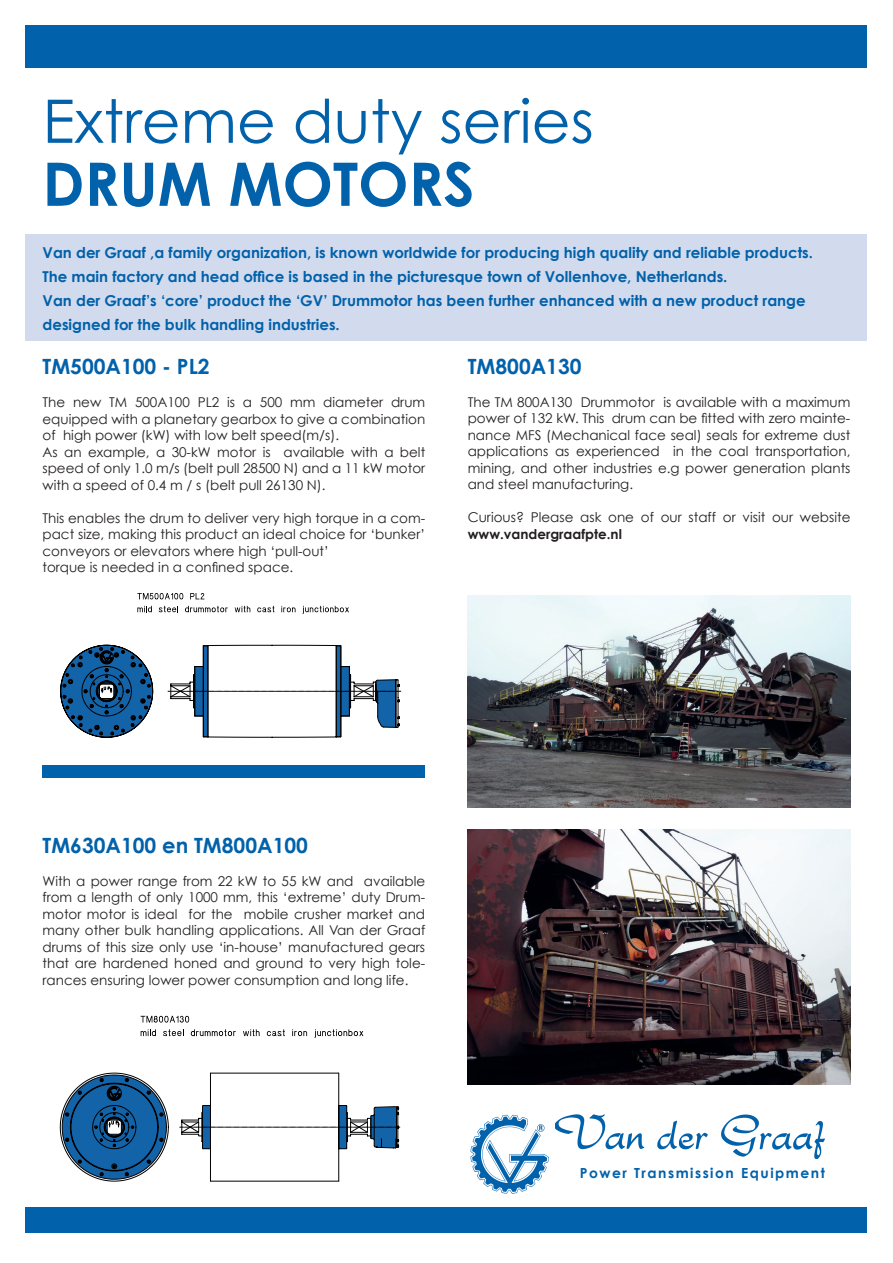
<style>
.page{position:relative;width:893px;height:1263px;background:#fff}
.page>*{position:absolute;margin:0;border:0;box-sizing:border-box;transform-origin:0 0}
.t1{font:60px "Century Gothic";color:#0161aa}
.t2{font:700 60px "Century Gothic";color:#0161aa}
.t3{font:700 21px "Century Gothic";color:#0161aa}
.t4{font:700 15px "Century Gothic";color:#0161aa}
.Normaal{font:700 13.95px "Century Gothic";letter-spacing:.11em;color:#0161aa}
.t5{font:13.5px/16.5px "Century Gothic";color:#231f20;text-align:justify}
.s1{font-weight:700}
</style>
<div class="page">
<div style="left:26px;top:234px;width:841px;height:106px;background:#d2dbee"></div>
<img style="left:468px;top:595px;width:382px;height:213px">
<img style="left:468px;top:829px;width:382px;height:255px">
<div style="left:26px;top:26px;width:841px;height:42px;background:#0161aa"></div>
<div style="left:43px;top:765px;width:382px;height:13px;background:#0161aa"></div>
<div style="left:26px;top:1208px;width:841px;height:25px;background:#0161aa"></div>
<hr style="left:252px;top:803px;width:157px;height:1px;background:#000001">
<hr style="left:414px;top:587px;width:1px;height:157px;background:#000001">
<svg style="left:60px;top:645px;width:342px;height:93px"></svg>
<svg style="left:137px;top:593px;width:46px;height:6px"></svg>
<svg style="left:190px;top:593px;width:14px;height:6px"></svg>
<svg style="left:137px;top:606px;width:15px;height:6px"></svg>
<svg style="left:159px;top:606px;width:19px;height:6px"></svg>
<svg style="left:185px;top:606px;width:43px;height:6px"></svg>
<svg style="left:235px;top:606px;width:15px;height:6px"></svg>
<svg style="left:257px;top:606px;width:17px;height:6px"></svg>
<svg style="left:281px;top:606px;width:15px;height:6px"></svg>
<svg style="left:302px;top:606px;width:47px;height:8px"></svg>
<svg style="left:60px;top:1072px;width:341px;height:110px"></svg>
<svg style="left:141px;top:1016px;width:48px;height:6px"></svg>
<svg style="left:141px;top:1029px;width:15px;height:7px"></svg>
<svg style="left:163px;top:1029px;width:21px;height:7px"></svg>
<svg style="left:191px;top:1029px;width:45px;height:7px"></svg>
<svg style="left:243px;top:1029px;width:17px;height:7px"></svg>
<svg style="left:267px;top:1029px;width:18px;height:7px"></svg>
<svg style="left:292px;top:1029px;width:15px;height:7px"></svg>
<svg style="left:314px;top:1029px;width:49px;height:8px"></svg>
<img style="left:555px;top:1114px;width:270px;height:46px">
<img style="left:470px;top:1114px;width:79px;height:80px">
<p class="t1" style="left:43px;top:85px;width:553px">Extreme duty series</p>
<p class="t2" style="left:43px;top:146px;width:434px">DRUM MOTORS</p>
<p class="t4" style="left:43px;top:243px;width:772px">Van der Graaf ,a family organization, is known worldwide for producing high quality and reliable products.</p>
<p class="t4" style="left:43px;top:267px;width:686px">The main factory and head office is based in the picturesque town of Vollenhove, Netherlands.</p>
<p class="t4" style="left:43px;top:291px;width:765px">Van der Graaf’s ‘core’ product the ‘GV’ Drummotor has been further enhanced with a new product range</p>
<p class="t4" style="left:43px;top:315px;width:299px">designed for the bulk handling industries.</p>
<p class="t3" style="left:43px;top:353px;width:169px">TM500A100 - PL2</p>
<p class="t5" style="left:43px;top:394px;width:384px">The new TM 500A100 PL2 is a 500 mm diameter drum equipped with a planetary gearbox to give a combination of high power (kW) with low belt speed(m/s).</p>
<p class="t5" style="left:43px;top:443px;width:384px">As an example, a 30-kW motor is available with a belt speed of only 1.0 m/s (belt pull 28500 N) and a 11 kW motor with a speed of 0.4 m / s (belt pull 26130 N).</p>
<p class="t5" style="left:43px;top:509px;width:384px">This enables the drum to deliver very high torque in a com&shy;pact size, making this product an ideal choice for ‘bunker’ conveyors or elevators where high ‘pull-out’</p>
<p class="t5" style="left:43px;top:559px;width:252px">torque is needed in a confined space.</p>
<p class="t3" style="left:468px;top:353px;width:115px">TM800A130</p>
<p class="t5" style="left:468px;top:393px;width:384px">The TM 800A130 Drummotor is available with a maximum power of 132 kW. This drum can be fitted with zero mainte&shy;nance MFS (Mechanical face seal) seals for extreme dust applications as experienced in the coal transportation, mining, and other industries e.g power generation plants and steel manufacturing.</p>
<p class="t5" style="left:468px;top:509px;width:384px">Curious? Please ask one of our staff or visit our website <span class="s1">www.vandergraafpte.nl</span></p>
<p class="t3" style="left:43px;top:832px;width:267px">TM630A100 en TM800A100</p>
<p class="t5" style="left:43px;top:872px;width:384px">With a power range from 22 kW to 55 kW and available from a length of only 1000 mm, this ‘extreme’ duty Drum&shy;motor motor is ideal for the mobile crusher market and many other bulk handling applications. All Van der Graaf drums of this size only use ‘in-house’ manufactured gears that are hardened honed and ground to very high tole&shy;rances ensuring lower power consumption and long life.</p>
<p class="Normaal" style="left:580px;top:1164px;width:247px">Power Transmission Equipment</p>
</div>
